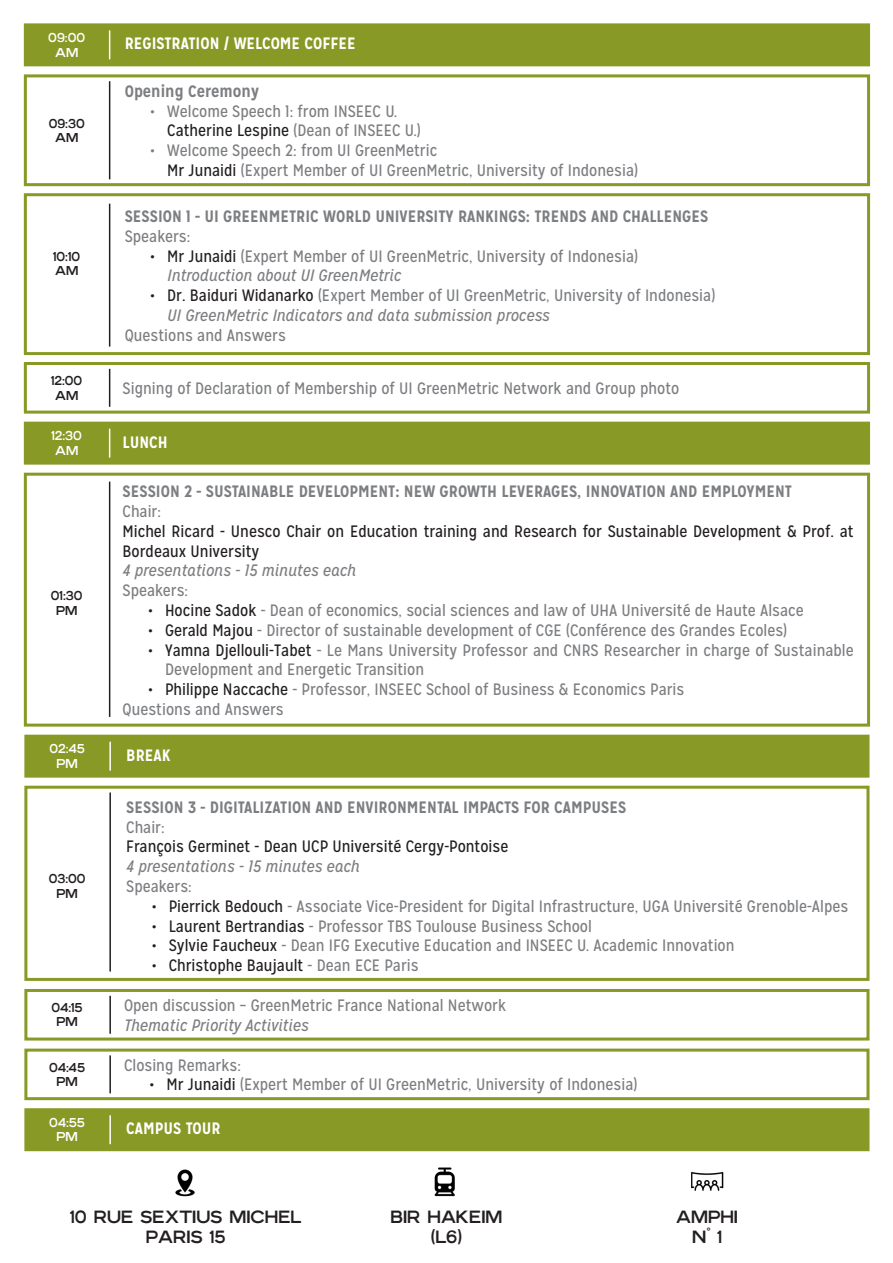
<style>
.page{position:relative;width:893px;height:1263px;background:#fff}
.page>*{position:absolute;margin:0;border:0;box-sizing:border-box;transform-origin:0 0}
.t1{font:16.5px/19.8px "Mission Gothic";color:#7c7e81}
.t2{font:16.5px/19.8px "Mission Gothic";color:#231f20}
.t3{font:700 16.5px "Mission Gothic";color:#7c7e81}
.t4{font:italic 16.5px "Mission Gothic";color:#7c7e81}
.t5{font:700 16.5px "Mission Gothic";color:#fff}
.t6{font:500 16.5px "Inseec";color:#231f20}
.t7{font:500 12px "Inseec";color:#231f20}
.t8{font:500 12px "Inseec";color:#fff}
.s1{color:#7c7e81}
.s2{color:#231f20}
</style>
<div class="page">
<div style="left:24px;top:23px;width:846px;height:43px;background:#889926;border:3px solid #889926"></div>
<svg style="left:109px;top:30px;width:1px;height:29px"></svg>
<div style="left:24px;top:74px;width:846px;height:112px;background:#fff;border:3px solid #889926"></div>
<hr style="left:109px;top:81px;width:1px;height:98px;background:#231f20">
<div style="left:24px;top:193px;width:846px;height:162px;background:#fff;border:3px solid #889926"></div>
<hr style="left:109px;top:204px;width:1px;height:143px;background:#231f20">
<div style="left:24px;top:362px;width:846px;height:52px;background:#fff;border:3px solid #889926"></div>
<hr style="left:109px;top:369px;width:1px;height:38px;background:#231f20">
<div style="left:24px;top:422px;width:846px;height:43px;background:#889926;border:3px solid #889926"></div>
<svg style="left:109px;top:429px;width:1px;height:29px"></svg>
<div style="left:24px;top:473px;width:846px;height:254px;background:#fff;border:3px solid #889926"></div>
<hr style="left:109px;top:482px;width:1px;height:235px;background:#231f20">
<div style="left:24px;top:735px;width:845px;height:43px;background:#889926;border:3px solid #889926"></div>
<hr style="left:109px;top:742px;width:2px;height:29px;background:#fff">
<div style="left:24px;top:786px;width:845px;height:195px;background:#fff;border:3px solid #889926"></div>
<hr style="left:109px;top:792px;width:2px;height:179px;background:#231f20">
<div style="left:24px;top:989px;width:845px;height:51px;background:#fff;border:3px solid #889926"></div>
<hr style="left:109px;top:996px;width:2px;height:38px;background:#231f20">
<div style="left:24px;top:1048px;width:845px;height:52px;background:#fff;border:3px solid #889926"></div>
<hr style="left:109px;top:1055px;width:2px;height:38px;background:#231f20">
<div style="left:24px;top:1108px;width:845px;height:43px;background:#889926;border:3px solid #889926"></div>
<hr style="left:109px;top:1115px;width:2px;height:29px;background:#fff">
<img style="left:175px;top:1169px;width:20px;height:28px">
<img style="left:434px;top:1167px;width:21px;height:30px">
<img style="left:691px;top:1172px;width:32px;height:19px">
<p class="t8" style="left:48px;top:31px;width:38px">09:00</p>
<p class="t8" style="left:55px;top:45px;width:25px">AM</p>
<p class="t7" style="left:49px;top:116px;width:38px">09:30</p>
<p class="t7" style="left:55px;top:131px;width:25px">AM</p>
<p class="t7" style="left:53px;top:250px;width:28px">10:10</p>
<p class="t7" style="left:55px;top:264px;width:25px">AM</p>
<p class="t5" style="left:125px;top:33px;width:232px">REGISTRATION / WELCOME COFFEE</p>
<p class="t3" style="left:125px;top:81px;width:136px">Opening Ceremony</p>
<p class="t1" style="left:150px;top:101px;width:248px">• Welcome Speech 1: from INSEEC U.</p>
<p class="t2" style="left:167px;top:121px;width:255px">Catherine Lespine <span class="s1">(Dean of INSEEC U.)</span></p>
<p class="t1" style="left:150px;top:141px;width:288px">• Welcome Speech 2: from UI GreenMetric</p>
<p class="t1" style="left:167px;top:161px;width:472px"><span class="s2">Mr Junaidi</span> (Expert Member of UI GreenMetric, University of Indonesia)</p>
<p class="t3" style="left:125px;top:206px;width:585px">SESSION 1 - UI GREENMETRIC WORLD UNIVERSITY RANKINGS: TRENDS AND CHALLENGES</p>
<p class="t1" style="left:125px;top:226px;width:67px">Speakers:</p>
<p class="t1" style="left:150px;top:246px;width:489px"><span class="s2">• Mr Junaidi</span> (Expert Member of UI GreenMetric, University of Indonesia)</p>
<p class="t4" style="left:167px;top:266px;width:236px">Introduction about UI GreenMetric</p>
<p class="t1" style="left:150px;top:286px;width:566px"><span class="s2">• Dr. Baiduri Widanarko</span> (Expert Member of UI GreenMetric, University of Indonesia)</p>
<p class="t4" style="left:167px;top:305px;width:384px">UI GreenMetric Indicators and data submission process</p>
<p class="t1" style="left:125px;top:325px;width:163px">Questions and Answers</p>
<p class="t7" style="left:51px;top:374px;width:33px">12:00</p>
<p class="t7" style="left:55px;top:388px;width:25px">AM</p>
<p class="t1" style="left:123px;top:378px;width:558px">Signing of Declaration of Membership of UI GreenMetric Network and Group photo</p>
<p class="t5" style="left:123px;top:431px;width:47px">LUNCH</p>
<p class="t8" style="left:51px;top:429px;width:32px">12:30</p>
<p class="t8" style="left:55px;top:444px;width:25px">AM</p>
<p class="t7" style="left:51px;top:589px;width:33px">01:30</p>
<p class="t7" style="left:56px;top:604px;width:23px">PM</p>
<p class="t8" style="left:50px;top:742px;width:37px">02:45</p>
<p class="t8" style="left:57px;top:757px;width:23px">PM</p>
<p class="t7" style="left:49px;top:872px;width:38px">03:00</p>
<p class="t7" style="left:57px;top:886px;width:23px">PM</p>
<p class="t7" style="left:52px;top:1001px;width:33px">04:15</p>
<p class="t7" style="left:57px;top:1015px;width:23px">PM</p>
<p class="t7" style="left:49px;top:1060px;width:37px">04:45</p>
<p class="t7" style="left:57px;top:1075px;width:23px">PM</p>
<p class="t8" style="left:49px;top:1116px;width:37px">04:55</p>
<p class="t8" style="left:57px;top:1130px;width:23px">PM</p>
<p class="t3" style="left:123px;top:481px;width:671px">SESSION 2 - SUSTAINABLE DEVELOPMENT: NEW GROWTH LEVERAGES, INNOVATION AND EMPLOYMENT</p>
<p class="t1" style="left:123px;top:501px;width:40px">Chair:</p>
<p class="t2" style="left:123px;top:521px;width:733px">Michel Ricard - Unesco Chair on Education training and Research for Sustainable Development &amp; Prof. at<br>Bordeaux University</p>
<p class="t4" style="left:123px;top:561px;width:235px">4 presentations - 15 minutes each</p>
<p class="t1" style="left:123px;top:581px;width:67px">Speakers:</p>
<p class="t1" style="left:148px;top:600px;width:657px"><span class="s2">• Hocine Sadok</span> - Dean of economics, social sciences and law of UHA Université de Haute Alsace</p>
<p class="t1" style="left:148px;top:620px;width:641px"><span class="s2">• Gerald Majou</span> - Director of sustainable development of CGE (Conférence des Grandes Ecoles)</p>
<p class="t1" style="left:165px;top:640px;width:690px;text-indent:-17px"><span class="s2">• Yamna Djellouli-Tabet</span> - Le Mans University Professor and CNRS Researcher in charge of Sustainable<br>Development and Energetic Transition</p>
<p class="t1" style="left:148px;top:680px;width:538px"><span class="s2">• Philippe Naccache</span> - Professor, INSEEC School of Business &amp; Economics Paris</p>
<p class="t1" style="left:123px;top:699px;width:163px">Questions and Answers</p>
<p class="t5" style="left:126px;top:744px;width:46px">BREAK</p>
<p class="t3" style="left:126px;top:797px;width:502px">SESSION 3 - DIGITALIZATION AND ENVIRONMENTAL IMPACTS FOR CAMPUSES</p>
<p class="t1" style="left:126px;top:817px;width:40px">Chair:</p>
<p class="t2" style="left:126px;top:837px;width:384px">François Germinet - Dean UCP Université Cergy-Pontoise</p>
<p class="t4" style="left:126px;top:856px;width:235px">4 presentations - 15 minutes each</p>
<p class="t1" style="left:126px;top:876px;width:67px">Speakers:</p>
<p class="t1" style="left:152px;top:896px;width:698px"><span class="s2">• Pierrick Bedouch</span> - Associate Vice-President for Digital Infrastructure, UGA Université Grenoble-Alpes</p>
<p class="t1" style="left:152px;top:916px;width:442px"><span class="s2">• Laurent Bertrandias</span> - Professor TBS Toulouse Business School</p>
<p class="t1" style="left:152px;top:936px;width:584px"><span class="s2">• Sylvie Faucheux</span> - Dean IFG Executive Education and INSEEC U. Academic Innovation</p>
<p class="t2" style="left:152px;top:956px;width:268px">• Christophe Baujault <span class="s1">- Dean ECE Paris</span></p>
<p class="t1" style="left:124px;top:995px;width:384px">Open discussion – GreenMetric France National Network</p>
<p class="t4" style="left:124px;top:1015px;width:186px">Thematic Priority Activities</p>
<p class="t1" style="left:124px;top:1055px;width:118px">Closing Remarks:</p>
<p class="t1" style="left:150px;top:1075px;width:489px"><span class="s2">• Mr Junaidi</span> (Expert Member of UI GreenMetric, University of Indonesia)</p>
<p class="t5" style="left:126px;top:1118px;width:96px">CAMPUS TOUR</p>
<p class="t6" style="left:70px;top:1207px;width:232px">10 RUE SEXTIUS MICHEL</p>
<p class="t6" style="left:146px;top:1227px;width:81px">PARIS 15</p>
<p class="t6" style="left:391px;top:1207px;width:113px">BIR HAKEIM</p>
<p class="t6" style="left:431px;top:1227px;width:32px">(L6)</p>
<p class="t6" style="left:676px;top:1207px;width:63px">AMPHI</p>
<p class="t6" style="left:692px;top:1227px;width:32px">N° 1</p>
</div>
